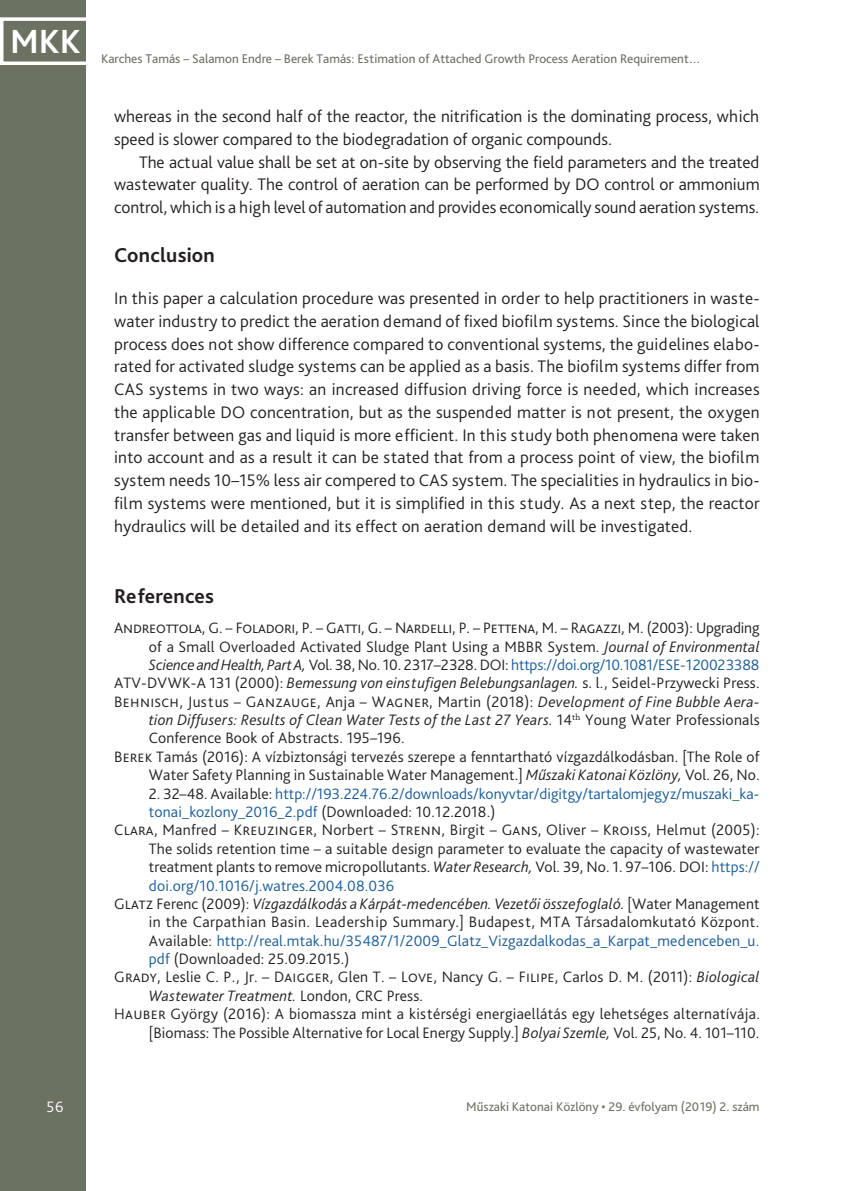
<style>
.page{position:relative;width:844px;height:1191px;background:#fff}
.page>*{position:absolute;margin:0;border:0;box-sizing:border-box;transform-origin:0 0}
.t1{font:700 35px "Bliss Pro";color:#fff}
.Címsor_1{font:700 21px "Bliss Pro";letter-spacing:.01em;color:#231f20}
.IRODALOMJEGYZÉK___cí{font:700 21px "Bliss Pro";letter-spacing:.01em;color:#231f20}
.Szöveg_1st{font:300 17.5px/22.8px "Bliss Pro";letter-spacing:.01em;color:#231f20;text-align:justify}
.Szöveg{font:300 17.5px/22.8px "Bliss Pro";color:#231f20;text-align:justify}
.Szöveg_1st___3_mm{font:300 17.5px/22.8px "Bliss Pro";color:#231f20}
.Irodalomjegyzék{font:300 15.75px/18.4px "Bliss Pro";letter-spacing:.01em;color:#231f20;text-align:justify}
.Irodalomjegyzék-2{font:300 15.75px/18.4px "Bliss Pro";letter-spacing:.01em;color:#175d9e}
.t2{font:300 15.75px "Bliss Pro";color:#fff}
.t3{font:13.12px "Bliss Pro";color:#6c7261}
.s1{font-style:italic}
.s2{color:#175d9e}
.s3{color:#231f20}
</style>
<div class="page">
<div style="left:0;top:0;width:85px;height:1191px;background:#6c7261"></div>
<div style="left:0;top:17px;width:94px;height:48px;border:4px solid #fff"></div>
<h1 class="t1" style="left:10px;top:20px;width:72px">MKK</h1>
<p class="t3" style="left:101px;top:50px;width:601px">Karches Tamás – Salamon Endre – Berek Tamás: Estimation of Attached Growth Process Aeration Requirement…</p>
<p class="Szöveg_1st___3_mm" style="left:114px;top:104px;width:646px">whereas in the second half of the reactor, the nitrification is the dominating process, which speed is slower compared to the biodegradation of organic compounds.</p>
<p class="Szöveg" style="left:114px;top:150px;width:647px;text-indent:25px">The actual value shall be set at on-site by observing the field parameters and the treated wastewater quality. The control of aeration can be performed by DO control or ammonium control, which is a high level of automation and provides economically sound aeration systems.</p>
<p class="Címsor_1" style="left:114px;top:242px;width:102px">Conclusion</p>
<p class="Szöveg_1st" style="left:114px;top:286px;width:646px">In this paper a calculation procedure was presented in order to help practitioners in waste&shy;water industry to predict the aeration demand of fixed biofilm systems. Since the biological process does not show difference compared to conventional systems, the guidelines elabo&shy;rated for activated sludge systems can be applied as a basis. The biofilm systems differ from CAS systems in two ways: an increased diffusion driving force is needed, which increases the applicable DO concentration, but as the suspended matter is not present, the oxygen transfer between gas and liquid is more efficient. In this study both phenomena were taken into account and as a result it can be stated that from a process point of view, the biofilm system needs 10–15% less air compered to CAS system. The specialities in hydraulics in bio&shy;film systems were mentioned, but it is simplified in this study. As a next step, the reactor hydraulics will be detailed and its effect on aeration demand will be investigated.</p>
<p class="IRODALOMJEGYZÉK___cí" style="left:114px;top:583px;width:101px">References</p>
<p class="Irodalomjegyzék" style="left:149px;top:618px;width:612px;text-indent:-35px">Andreottola, G. – Foladori, P. – Gatti, G. – Nardelli, P. – Pettena, M. – Ragazzi, M. (2003): Upgrading of a Small Overloaded Activated Sludge Plant Using a MBBR System. <span class="s1">Journal of Environmental Science and Health, Part A,</span> Vol. 38, No. 10. 2317–2328. DOI: <span class="s2">https://doi.org/10.1081/ESE-120023388</span></p>
<p class="Irodalomjegyzék" style="left:114px;top:673px;width:646px">ATV-DVWK-A 131 (2000): <span class="s1">Bemessung von einstufigen Belebungsanlagen.</span> s. l., Seidel-Przywecki Press.</p>
<p class="Irodalomjegyzék" style="left:149px;top:692px;width:612px;text-indent:-35px">Behnisch, Justus – Ganzauge, Anja – Wagner, Martin (2018): <span class="s1">Development of Fine Bubble Aera&shy;tion Diffusers: Results of Clean Water Tests of the Last 27 Years.</span> 14<sup>th</sup> Young Water Professionals Conference Book of Abstracts. 195–196.</p>
<p class="Irodalomjegyzék" style="left:114px;top:747px;width:647px;text-align:right">Berek Tamás (2016): A vízbiztonsági tervezés szerepe a fenntartható vízgazdálkodásban. [The Role of<br>Water Safety Planning in Sustainable Water Management.] <span class="s1">Műszaki Katonai Közlöny,</span> Vol. 26, No.</p>
<p class="Irodalomjegyzék-2" style="left:149px;top:784px;width:612px"><span class="s3">2. 32–48. Available:</span> http://193.224.76.2/downloads/konyvtar/digitgy/tartalomjegyz/muszaki_ka&shy;tonai_kozlony_2016_2.pdf <span class="s3">(Downloaded: 10.12.2018.)</span></p>
<p class="Irodalomjegyzék" style="left:149px;top:820px;width:612px;text-indent:-35px">Clara, Manfred – Kreuzinger, Norbert – Strenn, Birgit – Gans, Oliver – Kroiss, Helmut (2005):<br>The solids retention time – a suitable design parameter to evaluate the capacity of wastewater treatment plants to remove micropollutants. <span class="s1">Water Research,</span> Vol. 39, No. 1. 97–106. DOI: <span class="s2">https:// doi.org/10.1016/j.watres.2004.08.036</span></p>
<p class="Irodalomjegyzék" style="left:149px;top:894px;width:612px;text-indent:-35px">Glatz Ferenc (2009): <span class="s1">Vízgazdálkodás a Kárpát-medencében. Vezetői összefoglaló.</span> [Water Management in the Carpathian Basin. Leadership Summary.] Budapest, MTA Társadalomkutató Központ.<br>Available: <span class="s2">http://real.mtak.hu/35487/1/2009_Glatz_Vizgazdalkodas_a_Karpat_medenceben_u. pdf</span> (Downloaded: 25.09.2015.)</p>
<p class="Irodalomjegyzék" style="left:149px;top:967px;width:612px;text-indent:-35px">Grady, Leslie C. P., Jr. – Daigger, Glen T. – Love, Nancy G. – Filipe, Carlos D. M. (2011): <span class="s1">Biological<br>Wastewater Treatment.</span> London, CRC Press.</p>
<p class="Irodalomjegyzék" style="left:114px;top:1004px;width:647px;text-align:right">Hauber György (2016): A biomassza mint a kistérségi energiaellátás egy lehetséges alternatívája. [Biomass: The Possible Alternative for Local Energy Supply.] <span class="s1">Bolyai Szemle,</span> Vol. 25, No. 4. 101–110.</p>
<p class="t2" style="left:46px;top:1097px;width:19px">56</p>
<p class="t3" style="left:466px;top:1098px;width:295px">Műszaki Katonai Közlöny • 29. évfolyam (2019) 2. szám</p>
</div>
